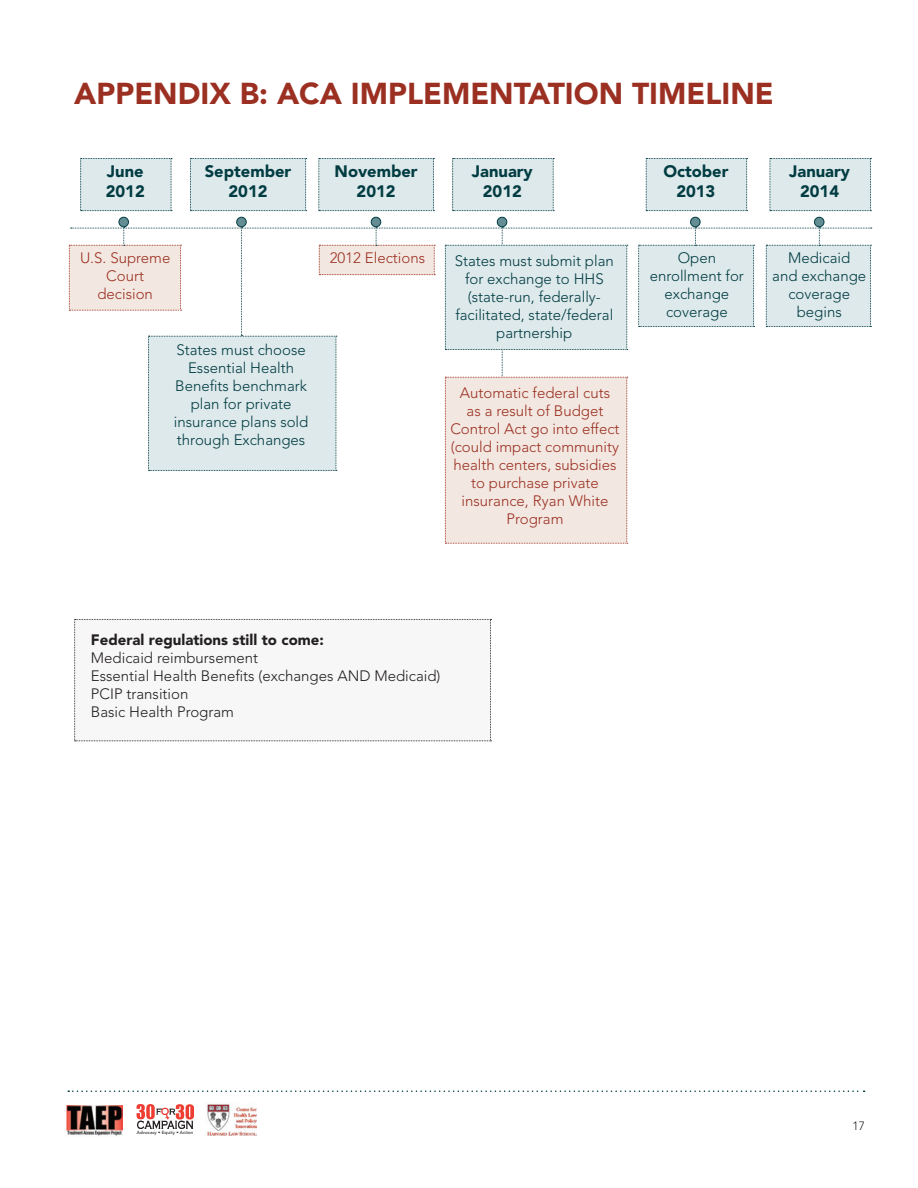
<style>
.page{position:relative;width:918px;height:1188px;background:#fff}
.page>*{position:absolute;margin:0;border:0;box-sizing:border-box;transform-origin:0 0}
.t1{font:900 30px "Avenir";color:#9b3022}
.t2{font:900 16.5px/19.8px "Avenir";color:#003c42;text-align:center}
.t3{font:300 15px/18px "Avenir";color:#003c42;text-align:center}
.t4{font:300 15px/18px "Avenir";color:#9b3022;text-align:center}
.t5{font:300 15px/18px "Avenir";color:#231f20}
.t6{font:900 15px "Avenir";color:#231f20}
.t7{font:300 12px "Avenir";color:#231f20}
.t8{font:500 4.5px "Avenir";letter-spacing:.01em;color:#231f20}
</style>
<div class="page">
<svg style="left:68px;top:1090px;width:797px;height:2px"></svg>
<img style="left:137px;top:1105px;width:57px;height:24px">
<img style="left:66px;top:1106px;width:56px;height:30px">
<img style="left:207px;top:1104px;width:50px;height:31px">
<svg style="left:80px;top:158px;width:92px;height:53px;background:#d8e4e6"></svg>
<svg style="left:74px;top:619px;width:418px;height:122px"></svg>
<div style="left:190px;top:158px;width:117px;height:53px;background:#dee9eb"></div>
<div style="left:318px;top:158px;width:116px;height:53px;background:#dee9eb"></div>
<svg style="left:452px;top:158px;width:102px;height:53px;background:#d8e4e6"></svg>
<div style="left:646px;top:158px;width:102px;height:53px;background:#dee9eb"></div>
<div style="left:770px;top:158px;width:101px;height:53px;background:#dee9eb"></div>
<div style="left:119px;top:217px;width:9px;height:10px;background:#658d94;border-radius:50%"></div>
<div style="left:119px;top:217px;width:10px;height:10px;border:1px solid #003c42;border-radius:50%"></div>
<div style="left:371px;top:217px;width:10px;height:10px;background:#658d94;border-radius:50%"></div>
<div style="left:371px;top:217px;width:10px;height:10px;border:1px solid #003c42;border-radius:50%"></div>
<div style="left:691px;top:217px;width:9px;height:10px;background:#658d94;border-radius:50%"></div>
<div style="left:690px;top:217px;width:11px;height:10px;border:1px solid #003c42;border-radius:50%"></div>
<div style="left:814px;top:217px;width:10px;height:10px;background:#658d94;border-radius:50%"></div>
<div style="left:814px;top:217px;width:10px;height:10px;border:1px solid #003c42;border-radius:50%"></div>
<div style="left:497px;top:217px;width:10px;height:10px;background:#658d94;border-radius:50%"></div>
<div style="left:497px;top:217px;width:10px;height:10px;border:1px solid #003c42;border-radius:50%"></div>
<div style="left:237px;top:217px;width:9px;height:10px;background:#658d94;border-radius:50%"></div>
<div style="left:236px;top:217px;width:11px;height:10px;border:1px solid #003c42;border-radius:50%"></div>
<svg style="left:69px;top:227px;width:803px;height:317px"></svg>
<h1 class="t1" style="left:74px;top:75px;width:701px">APPENDIX B: ACA IMPLEMENTATION TIMELINE</h1>
<p class="t2" style="left:106px;top:162px;width:41px;text-align:left">June<br>2012</p>
<p class="t2" style="left:205px;top:162px;width:88px">September<br>2012</p>
<p class="t2" style="left:335px;top:162px;width:85px">November<br>2012</p>
<p class="t2" style="left:472px;top:162px;width:62px">January<br>2012</p>
<p class="t2" style="left:663px;top:162px;width:67px">October<br>2013</p>
<p class="t2" style="left:789px;top:162px;width:62px">January<br>2014</p>
<p class="t4" style="left:80px;top:249px;width:92px">U.S. Supreme<br>Court decision</p>
<p class="t4" style="left:330px;top:249px;width:97px">2012 Elections</p>
<p class="t3" style="left:650px;top:249px;width:96px">Open enrollment for exchange coverage</p>
<p class="t3" style="left:772px;top:249px;width:95px">Medicaid<br>and exchange coverage begins</p>
<p class="t3" style="left:455px;top:252px;width:161px">States must submit plan for exchange to HHS (state-run, federally&shy;facilitated, state/federal partnership</p>
<p class="t3" style="left:174px;top:341px;width:136px">States must choose<br>Essential Health<br>Benefits benchmark plan for private insurance plans sold through Exchanges</p>
<p class="t4" style="left:450px;top:384px;width:171px">Automatic federal cuts<br>as a result of Budget<br>Control Act go into effect (could impact community health centers, subsidies to purchase private insurance, Ryan White<br>Program</p>
<p class="t6" style="left:91px;top:630px;width:235px">Federal regulations still to come:</p>
<p class="t5" style="left:91px;top:649px;width:351px">Medicaid reimbursement<br>Essential Health Benefits (exchanges AND Medicaid)<br>PCIP transition<br>Basic Health Program</p>
<p class="t8" style="left:137px;top:1130px;width:58px">Advocacy • Equity • Action</p>
<p class="t7" style="left:853px;top:1118px;width:14px">17</p>
</div>
